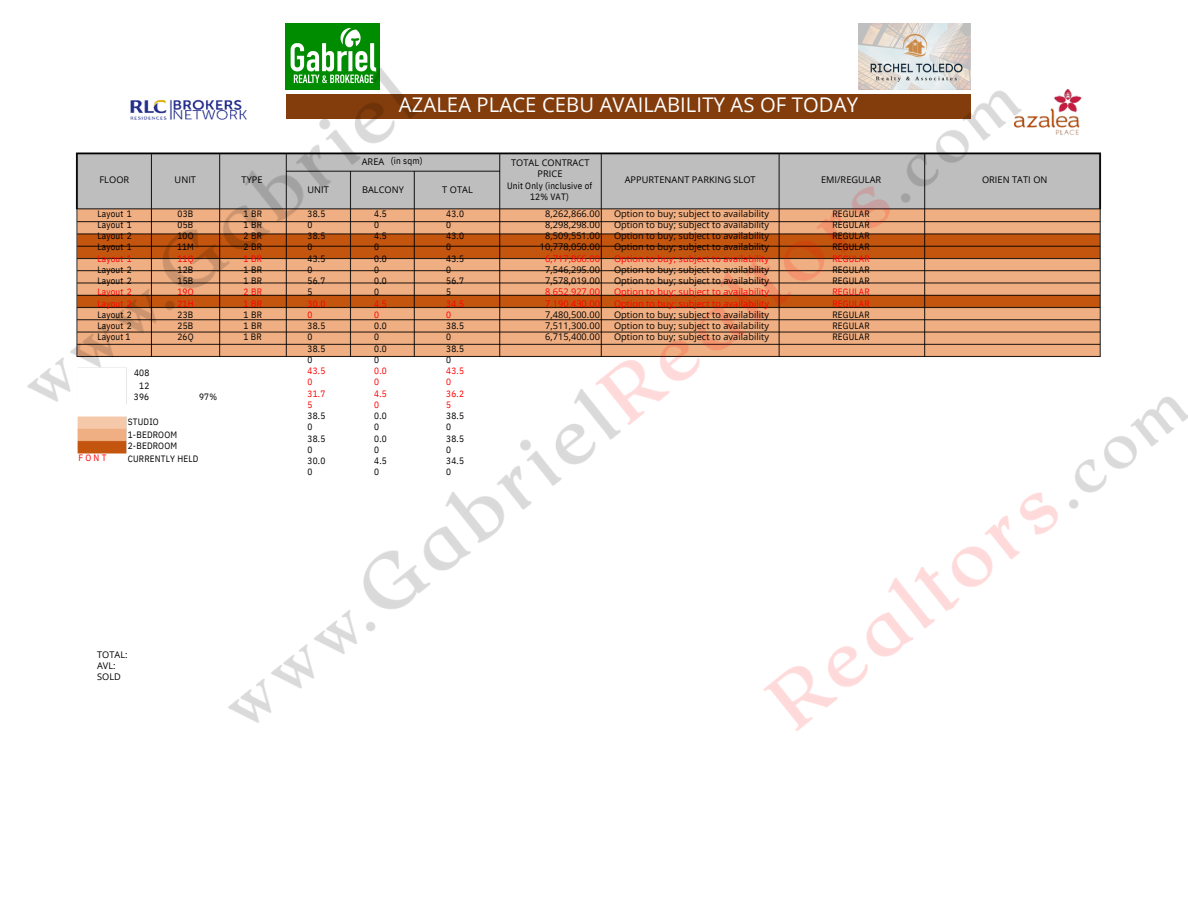
<style>
.page{position:relative;width:1188px;height:918px;background:#fff}
.page>*{position:absolute;margin:0;border:0;box-sizing:border-box;transform-origin:0 0}
.t1{font:20.25px "Open Sans";letter-spacing:.005em;color:#fff}
.t2{font:9.15px/11.2px "Open Sans";letter-spacing:.005em;color:#000}
.t3{font:9.15px/11.2px "IBM Plex Sans Cond";letter-spacing:.02em;color:#000}
.t4{font:9.15px "IBM Plex Sans Cond";color:#f00}
.s1{color:#f00}
</style>
<div class="page">
<img style="left:286px;top:23px;width:93px;height:43px">
<img style="left:858px;top:23px;width:112px;height:43px">
<img style="left:27px;top:66px;width:1161px;height:665px">
<h2 class="t1" style="left:399px;top:90px;width:461px">AZALEA PLACE CEBU AVAILABILITY AS OF TODAY</h2>
<p class="t2" style="left:100px;top:174px;width:31px">FLOOR</p>
<p class="t2" style="left:175px;top:174px;width:23px">UNIT</p>
<p class="t2" style="left:242px;top:174px;width:23px">TYPE</p>
<h1 class="t2" style="left:307px;top:184px;width:23px">UNIT</h1>
<p class="t3" style="left:391px;top:154px;width:33px">(in sqm)</p>
<p class="t2" style="left:362px;top:155px;width:24px">AREA</p>
<p class="t2" style="left:362px;top:184px;width:43px">BALCONY</p>
<h2 class="t2" style="left:442px;top:184px;width:32px">T OTAL</h2>
<h2 class="t3" style="left:97px;top:208px;width:36px;text-align:justify">Layout 1<br>Layout 1<br>Layout 2<br>Layout 1<br><span class="s1">Layout 1<br></span>Layout 2<br>Layout 2<br><span class="s1">Layout 2<br>Layout 2<br></span>Layout 2<br>Layout 2<br>Layout 1</h2>
<h2 class="t3" style="left:177px;top:208px;width:19px;text-align:justify">03B 05B 10O 11M <span class="s1">11Q </span>12B 15B <span class="s1">19O 21H </span>23B 25B 26Q</h2>
<p class="t3" style="left:134px;top:367px;width:17px">408</p>
<h2 class="t3" style="left:139px;top:380px;width:12px">12</h2>
<h2 class="t3" style="left:134px;top:391px;width:17px">396</h2>
<h2 class="t3" style="left:199px;top:391px;width:19px">97%</h2>
<h2 class="t3" style="left:128px;top:415px;width:51px;line-height:13.5px">STUDIO<br>1-BEDROOM</h2>
<h2 class="t3" style="left:128px;top:440px;width:72px;line-height:12.3px">2-BEDROOM<br>CURRENTLY HELD</h2>
<p class="t4" style="left:78px;top:452px;width:30px">FONT</p>
<p class="t3" style="left:244px;top:208px;width:20px;text-align:justify">1 BR 1 BR 2 BR 2 BR <span class="s1">1 BR </span>1 BR 1 BR <span class="s1">2 BR 1 BR </span>1 BR 1 BR 1 BR</p>
<h2 class="t3" style="left:308px;top:208px;width:19px">38.5<br>0<br>38.5<br>0<br>43.5<br>0<br>56.7<br>5<br><span class="s1">30.0<br>0<br></span>38.5<br>0<br>38.5<br>0<br><span class="s1">43.5<br>0<br>31.7<br>5<br></span>38.5<br>0<br>38.5<br>0<br>30.0<br>0</h2>
<h2 class="t3" style="left:374px;top:208px;width:14px">4.5<br>0<br>4.5<br>0<br>0.0<br>0<br>0.0<br>0<br><span class="s1">4.5<br>0<br></span>0.0<br>0<br>0.0<br>0<br><span class="s1">0.0<br>0<br>4.5<br>0<br></span>0.0<br>0<br>0.0<br>0<br>4.5<br>0</h2>
<p class="t3" style="left:446px;top:208px;width:19px">43.0<br>0<br>43.0<br>0<br>43.5<br>0<br>56.7<br>5<br><span class="s1">34.5<br>0<br></span>38.5<br>0<br>38.5<br>0<br><span class="s1">43.5<br>0<br>36.2<br>5<br></span>38.5<br>0<br>38.5<br>0<br>34.5<br>0</p>
<h2 class="t2" style="left:511px;top:156px;width:80px">TOTAL CONTRACT</h2>
<h2 class="t2" style="left:538px;top:168px;width:26px">PRICE</h2>
<p class="t2" style="left:540px;top:208px;width:62px;text-align:center">8,262,866.00<br>8,298,298.00<br>8,509,551.00<br>10,778,050.00<br><span class="s1">6,717,866.00<br></span>7,546,295.00<br>7,578,019.00<br><span class="s1">8,652,927.00<br>7,190,430.00<br></span>7,480,500.00<br>7,511,300.00<br>6,715,400.00</p>
<p class="t3" style="left:507px;top:180px;width:87px">Unit Only (inclusive of</p>
<p class="t3" style="left:530px;top:191px;width:40px">12% VAT)</p>
<h2 class="t2" style="left:625px;top:174px;width:132px">APPURTENANT PARKING SLOT</h2>
<h2 class="t2" style="left:614px;top:208px;width:157px;text-align:justify">Option to buy; subject to availability Option to buy; subject to availability Option to buy; subject to availability Option to buy; subject to availability <span class="s1">Option to buy; subject to availability </span>Option to buy; subject to availability Option to buy; subject to availability <span class="s1">Option to buy; subject to availability Option to buy; subject to availability </span>Option to buy; subject to availability Option to buy; subject to availability Option to buy; subject to availability</h2>
<p class="t2" style="left:821px;top:174px;width:62px">EMI/REGULAR</p>
<p class="t2" style="left:982px;top:174px;width:67px">ORIEN TATI ON</p>
<p class="t3" style="left:832px;top:208px;width:39px;text-align:justify">REGULAR REGULAR REGULAR REGULAR <span class="s1">REGULAR </span>REGULAR REGULAR <span class="s1">REGULAR REGULAR </span>REGULAR REGULAR REGULAR</p>
<p class="t2" style="left:97px;top:649px;width:32px">TOTAL:<br>AVL:<br>SOLD</p>
</div>
